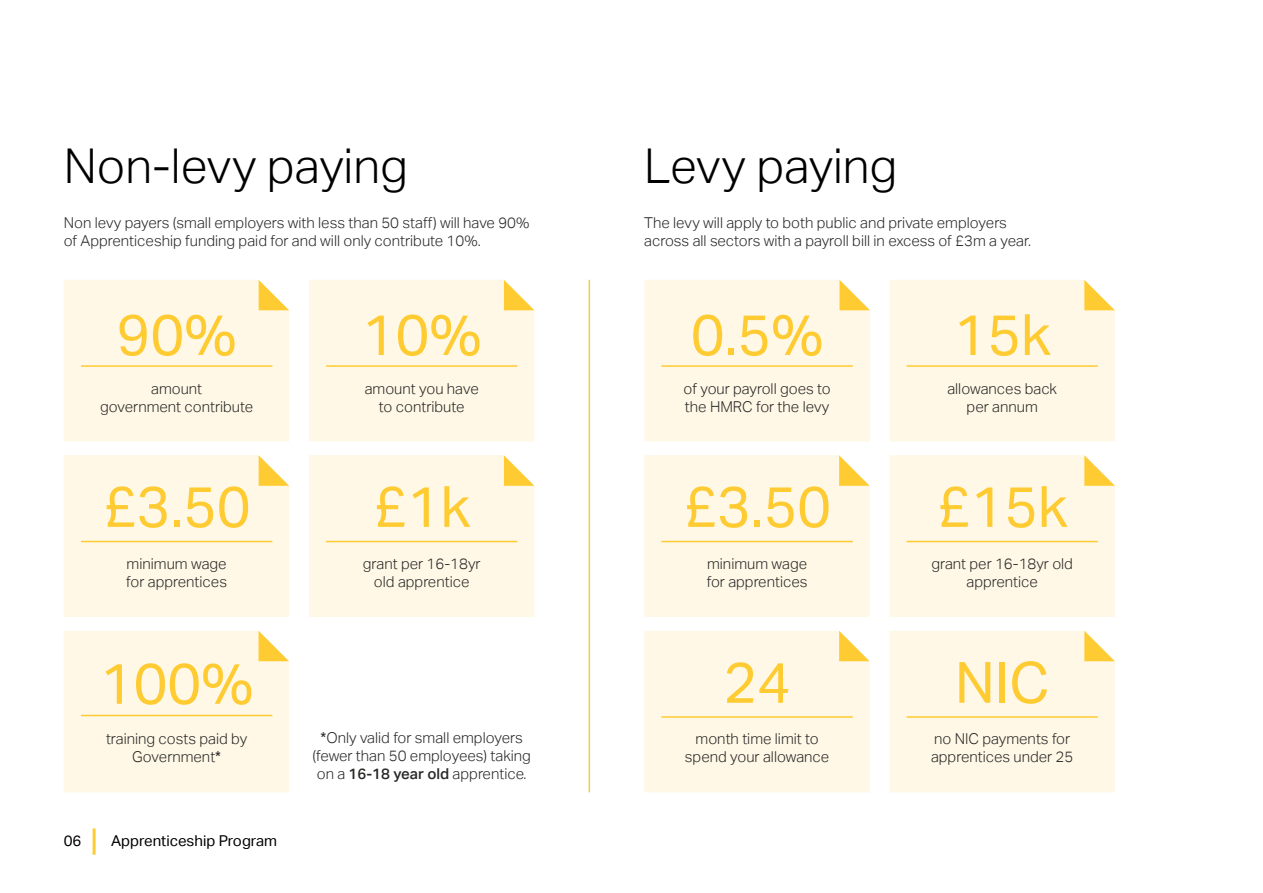
<style>
.page{position:relative;width:1263px;height:893px;background:#fff}
.page>*{position:absolute;margin:0;border:0;box-sizing:border-box;transform-origin:0 0}
.t1{font:57px "Aktiv Grotesk";color:#fecc32}
.t2{font:300 48px "Aktiv Grotesk";color:#000}
.t3{font:300 15px/18px "Aktiv Grotesk";color:#282827;text-align:center}
.t4{font:15px "Aktiv Grotesk";color:#000}
.s1{font-weight:400}
.s2{font-weight:500}
</style>
<div class="page">
<hr style="left:93px;top:828px;width:3px;height:27px;background:#fecc32">
<div style="left:889px;top:631px;width:226px;height:161px;background:#fff8e6"></div>
<div style="left:644px;top:631px;width:226px;height:161px;background:#fff8e6"></div>
<div style="left:64px;top:631px;width:225px;height:161px;background:#fff8e6"></div>
<div style="left:644px;top:455px;width:226px;height:162px;background:#fff8e6"></div>
<div style="left:889px;top:455px;width:226px;height:162px;background:#fff8e6"></div>
<div style="left:889px;top:280px;width:226px;height:161px;background:#fff8e6"></div>
<div style="left:645px;top:280px;width:225px;height:161px;background:#fff8e6"></div>
<hr style="left:906px;top:365px;width:192px;height:2px;background:#fecc32">
<hr style="left:661px;top:716px;width:192px;height:2px;background:#fecc32">
<hr style="left:661px;top:365px;width:192px;height:2px;background:#fecc32">
<hr style="left:906px;top:541px;width:192px;height:1px;background:#fecc32">
<hr style="left:906px;top:716px;width:192px;height:2px;background:#fecc32">
<hr style="left:661px;top:541px;width:192px;height:1px;background:#fecc32">
<hr style="left:589px;top:280px;width:1px;height:512px;background:#fecc32">
<div style="left:309px;top:455px;width:225px;height:162px;background:#fff8e6"></div>
<div style="left:64px;top:455px;width:225px;height:162px;background:#fff8e6"></div>
<div style="left:309px;top:280px;width:225px;height:161px;background:#fff8e6"></div>
<div style="left:64px;top:280px;width:225px;height:161px;background:#fff8e6"></div>
<hr style="left:326px;top:365px;width:191px;height:2px;background:#fecc32">
<hr style="left:81px;top:365px;width:191px;height:2px;background:#fecc32">
<hr style="left:81px;top:715px;width:191px;height:1px;background:#fecc32">
<hr style="left:326px;top:541px;width:191px;height:1px;background:#fecc32">
<hr style="left:81px;top:541px;width:191px;height:1px;background:#fecc32">
<h2 class="t2" style="left:64px;top:138px;width:346px">Non-levy paying</h2>
<p class="t3" style="left:64px;top:214px;width:467px;text-align:left">Non levy payers (small employers with less than 50 staff) will have 90% of Apprenticeship funding paid for and will only contribute 10%.</p>
<h1 class="t1" style="left:117px;top:302px;width:121px">90%</h1>
<h1 class="t1" style="left:362px;top:302px;width:121px">10%</h1>
<p class="t3" style="left:100px;top:379px;width:155px">amount<br>government contribute</p>
<p class="t3" style="left:365px;top:379px;width:115px">amount you have to contribute</p>
<h1 class="t1" style="left:103px;top:474px;width:149px">£3.50</h1>
<h1 class="t1" style="left:373px;top:474px;width:99px">£1k</h1>
<p class="t3" style="left:126px;top:555px;width:102px;text-align:left">minimum wage for apprentices</p>
<p class="t3" style="left:363px;top:555px;width:119px">grant per 16-18yr old apprentice</p>
<h1 class="t1" style="left:100px;top:651px;width:155px">100%</h1>
<p class="t3" style="left:106px;top:730px;width:143px">training costs paid by<br>Government<span class="s1">*</span></p>
<p class="t4" style="left:64px;top:832px;width:19px">06</p>
<p class="t4" style="left:111px;top:832px;width:167px">Apprenticeship Program</p>
<p class="t3" style="left:313px;top:729px;width:220px"><span class="s1">*</span>Only valid for small employers (fewer than 50 employees) taking on a <span class="s2">16-18 year old</span> apprentice.</p>
<h2 class="t2" style="left:644px;top:138px;width:255px">Levy paying</h2>
<p class="t3" style="left:644px;top:214px;width:388px;text-align:left">The levy will apply to both public and private employers across all sectors with a payroll bill in excess of £3m a year.</p>
<h1 class="t1" style="left:953px;top:302px;width:99px">15k</h1>
<h1 class="t1" style="left:691px;top:302px;width:134px">0.5%</h1>
<p class="t3" style="left:684px;top:379px;width:149px;text-align:left">of your payroll goes to the HMRC for the levy</p>
<p class="t3" style="left:947px;top:379px;width:111px">allowances back per annum</p>
<h1 class="t1" style="left:937px;top:474px;width:133px">£15k</h1>
<h1 class="t1" style="left:683px;top:474px;width:149px">£3.50</h1>
<p class="t3" style="left:707px;top:555px;width:102px;text-align:left">minimum wage for apprentices</p>
<p class="t3" style="left:931px;top:555px;width:143px">grant per 16-18yr old apprentice</p>
<h1 class="t1" style="left:723px;top:650px;width:69px">24</h1>
<p class="t3" style="left:685px;top:730px;width:146px">month time limit to spend your allowance</p>
<h1 class="t1" style="left:955px;top:650px;width:96px">NIC</h1>
<p class="t3" style="left:931px;top:730px;width:144px;text-align:left">no NIC payments for apprentices under 25</p>
</div>
